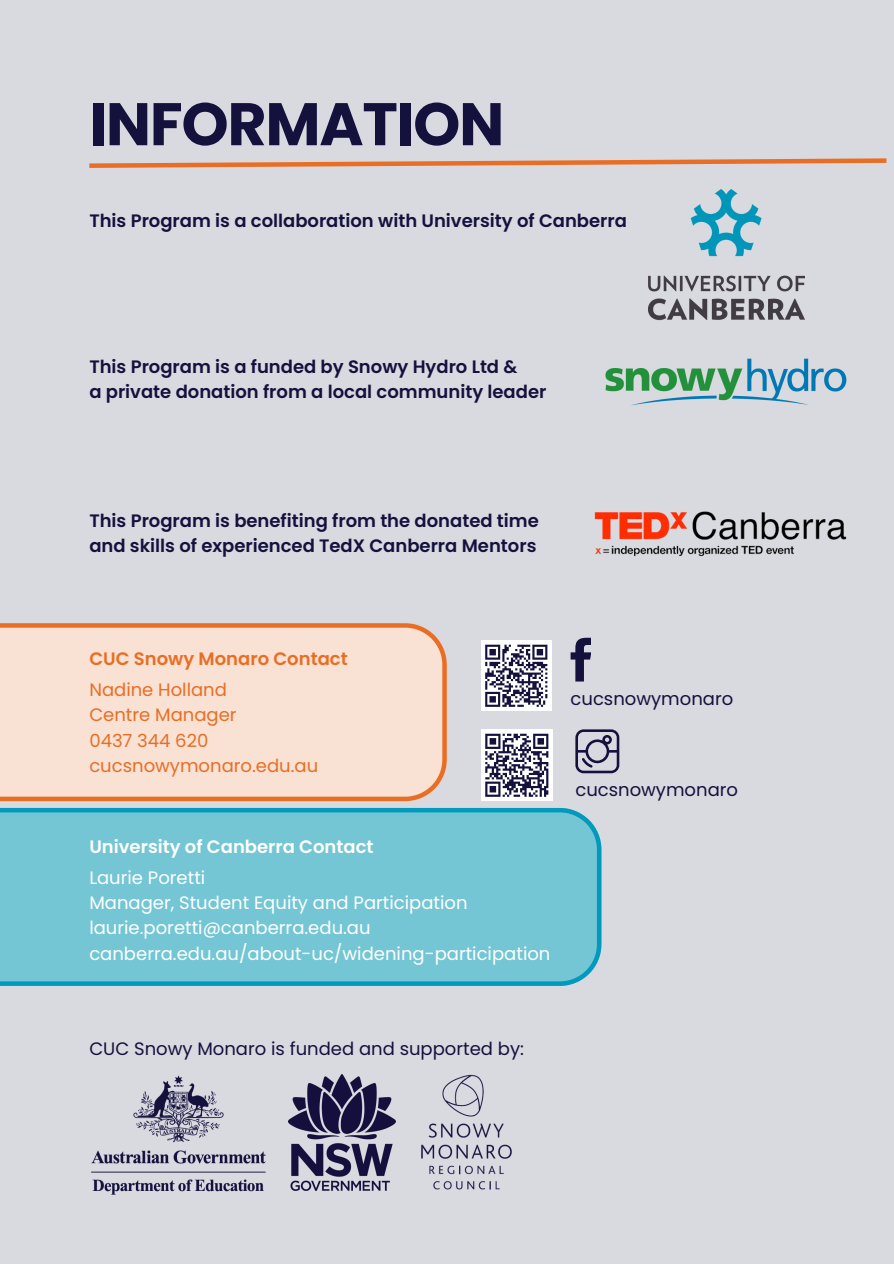
<style>
.page{position:relative;width:894px;height:1264px;background:#fff}
.page>*{position:absolute;margin:0;border:0;box-sizing:border-box;transform-origin:0 0}
.t1{font:700 60px "Poppins";letter-spacing:-.02em;color:#14123d}
.t2{font:600 18px/24.8px "Poppins";color:#14123d}
.t3{font:18px "Poppins";color:#fff}
.t4{font:18px "Poppins";color:#14123d}
.t5{font:18px "Poppins";color:#e86e25}
.t6{font:600 18px "Poppins";color:#fff}
.t7{font:600 18px "Poppins";color:#e86e25}
</style>
<div class="page">
<div style="left:0;top:0;width:893px;height:1263px;background:#d9d9e0"></div>
<svg style="left:89px;top:158px;width:798px;height:10px"></svg>
<div style="left:481px;top:640px;width:70px;height:71px;background:#fff"></div>
<svg style="left:485px;top:644px;width:63px;height:63px"></svg>
<svg style="left:570px;top:637px;width:20px;height:44px"></svg>
<svg style="left:575px;top:729px;width:44px;height:44px"></svg>
<img style="left:91px;top:1075px;width:175px;height:120px">
<img style="left:288px;top:1074px;width:107px;height:116px">
<img style="left:421px;top:1074px;width:91px;height:116px">
<div style="left:481px;top:729px;width:71px;height:72px;background:#fff"></div>
<svg style="left:485px;top:733px;width:64px;height:64px"></svg>
<img style="left:648px;top:189px;width:156px;height:132px">
<svg style="left:0;top:623px;width:446px;height:178px;background:#f7dac9"></svg>
<div style="left:0;top:808px;width:601px;height:177px;background:#75c6d5"></div>
<img style="left:605px;top:358px;width:242px;height:48px">
<img style="left:594px;top:511px;width:253px;height:45px">
<h1 class="t1" style="left:89px;top:82px;width:416px">INFORMATION</h1>
<p class="t2" style="left:89px;top:208px;width:539px">This Program is a collaboration with University of Canberra</p>
<p class="t2" style="left:89px;top:355px;width:458px">This Program is a funded by Snowy Hydro Ltd &amp;<br>a private donation from a local community leader</p>
<p class="t2" style="left:89px;top:508px;width:451px">This Program is benefiting from the donated time and skills of experienced TedX Canberra Mentors</p>
<h2 class="t7" style="left:89px;top:646px;width:260px">CUC Snowy Monaro Contact</h2>
<h2 class="t5" style="left:89px;top:677px;width:139px">Nadine Holland</h2>
<p class="t5" style="left:89px;top:702px;width:149px">Centre Manager</p>
<p class="t5" style="left:89px;top:727px;width:120px">0437 344 620</p>
<h2 class="t5" style="left:89px;top:752px;width:230px">cucsnowymonaro.edu.au</h2>
<p class="t6" style="left:89px;top:834px;width:285px">University of Canberra Contact</p>
<p class="t3" style="left:89px;top:865px;width:117px">Laurie Poretti</p>
<p class="t3" style="left:89px;top:890px;width:379px">Manager, Student Equity and Participation</p>
<p class="t3" style="left:89px;top:915px;width:283px">laurie.poretti@canberra.edu.au</p>
<p class="t3" style="left:89px;top:940px;width:462px">canberra.edu.au/about-uc/widening-participation</p>
<p class="t4" style="left:570px;top:685px;width:164px">cucsnowymonaro</p>
<p class="t4" style="left:575px;top:777px;width:164px">cucsnowymonaro</p>
<h2 class="t4" style="left:89px;top:1035px;width:436px">CUC Snowy Monaro is funded and supported by:</h2>
</div>
